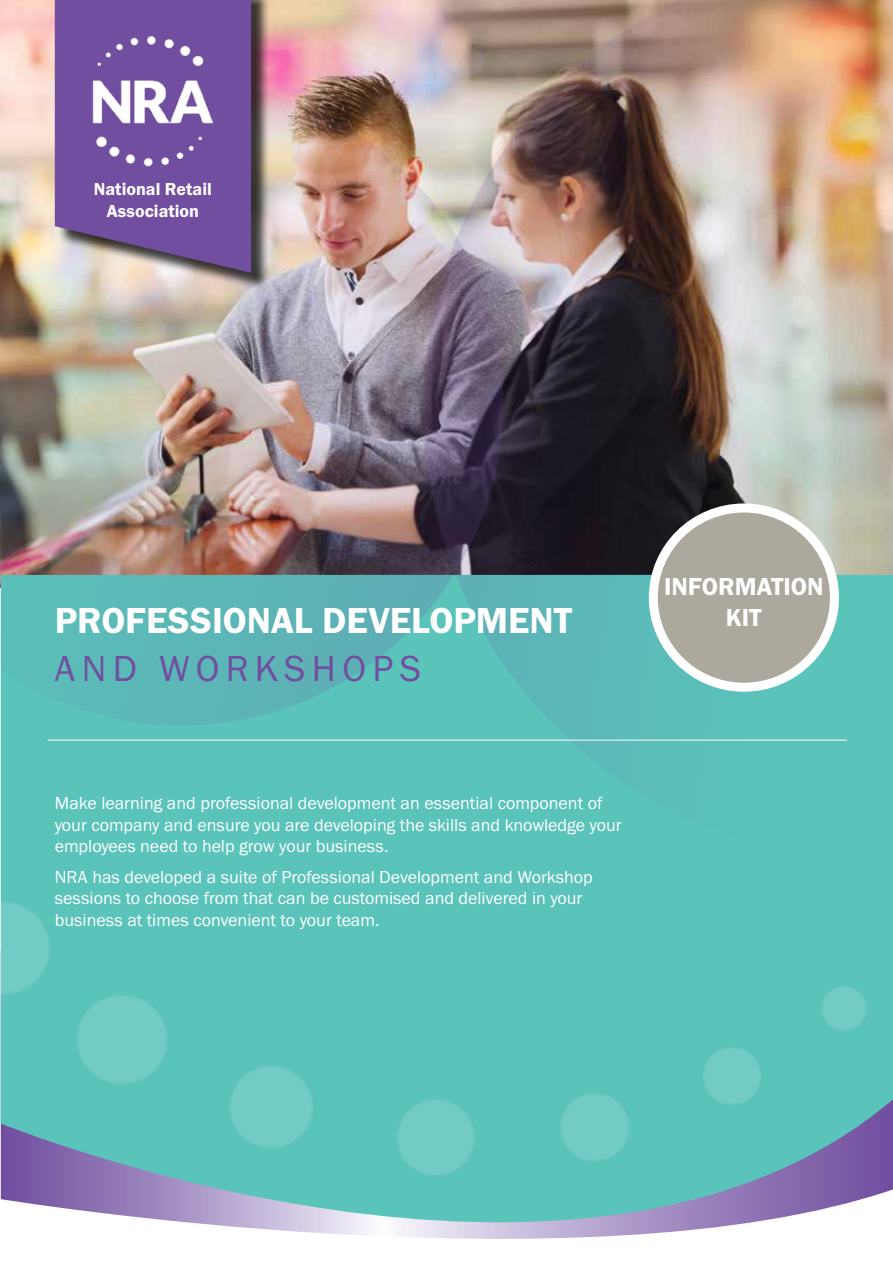
<style>
.page{position:relative;width:893px;height:1263px;background:#fff}
.page>*{position:absolute;margin:0;border:0;box-sizing:border-box;transform-origin:0 0}
.t1{font:37.5px "Franklin Gothic URW Dem";color:#fff}
.t2{font:37.5px "Franklin Gothic URW Boo";letter-spacing:.17em;color:#714e9f}
.t3{font:25.5px/30.6px "Franklin Gothic URW Dem";color:#fff;text-align:center}
.t4{font:18px/21.6px "Franklin Gothic URW Boo";color:#fff}
.t5{font:18px/21.6px "Franklin Gothic URW Dem";color:#fff;text-align:center}
</style>
<div class="page">
<img style="left:0;top:0;width:424px;height:81px">
<svg style="left:1px;top:725px;width:771px;height:514px;background:#79c9c5"></svg>
<img style="left:0;top:81px;width:424px;height:644px">
<div style="left:57px;top:0;width:213px;height:291px;background:#000;opacity:.75"></div>
<svg style="left:55px;top:0;width:196px;height:273px;background:#79599f"></svg>
<img style="left:424px;top:0;width:469px;height:846px">
<img style="left:0;top:846px;width:893px;height:373px">
<img style="left:91px;top:33px;width:124px;height:137px">
<hr style="left:48px;top:740px;width:799px;height:1px;background:#fff">
<div style="left:653px;top:508px;width:181px;height:179px;background:#aca89d;border-radius:50%"></div>
<div style="left:649px;top:503px;width:190px;height:189px;border:9px solid #fff;border-radius:50%"></div>
<p class="t5" style="left:94px;top:178px;width:120px">National Retail<br>Association</p>
<h1 class="t1" style="left:55px;top:598px;width:519px">PROFESSIONAL DEVELOPMENT</h1>
<h1 class="t2" style="left:55px;top:645px;width:368px">AND WORKSHOPS</h1>
<h2 class="t3" style="left:664px;top:571px;width:161px">INFORMATION<br>KIT</h2>
<p class="t4" style="left:55px;top:792px;width:568px">Make learning and professional development an essential component of your company and ensure you are developing the skills and knowledge your employees need to help grow your business.</p>
<p class="t4" style="left:55px;top:865px;width:540px">NRA has developed a suite of Professional Development and Workshop sessions to choose from that can be customised and delivered in your business at times convenient to your team.</p>
</div>
